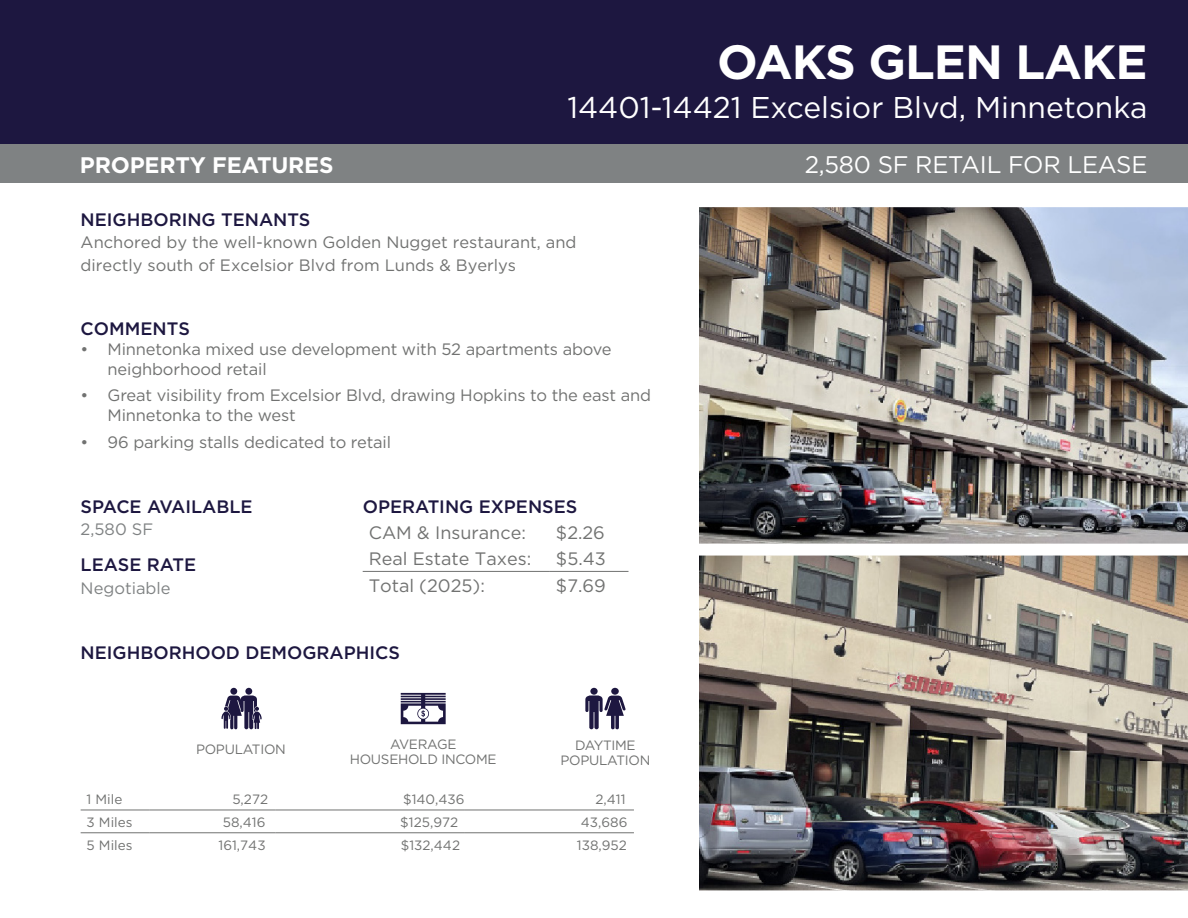
<style>
.page{position:relative;width:1188px;height:918px;background:#fff}
.page>*{position:absolute;margin:0;border:0;box-sizing:border-box;transform-origin:0 0}
.t1{font:700 48px "Gotham";letter-spacing:-.02em;color:#fff}
.t2{font:30px "Gotham";color:#fff}
.t3{font:24px "Gotham";letter-spacing:-.01em;color:#fff}
.t4{font:700 22.5px "Gotham";letter-spacing:-.01em;color:#fff}
.t5{font:500 18px "Gotham";color:#1d1740}
.t6{font:18px "Gotham";color:#717271}
.t7{font:16.5px/19.8px "Gotham";letter-spacing:-.01em;color:#717271}
.t8{font:16.5px "Gotham";color:#7f8283}
.t9{font:13.5px/15px "Gotham";letter-spacing:-.02em;color:#717271;text-align:center}
</style>
<div class="page">
<img style="left:699px;top:208px;width:489px;height:335px">
<img style="left:699px;top:555px;width:489px;height:336px">
<div style="left:0;top:0;width:1188px;height:183px;background:#1d1740"></div>
<div style="left:0;top:144px;width:1188px;height:39px;background:#7f8283"></div>
<hr style="left:363px;top:571px;width:187px;height:1px;background:#717271">
<hr style="left:550px;top:571px;width:79px;height:1px;background:#717271">
<div style="left:230px;top:688px;width:7px;height:7px;background:#1d1740;border-radius:50%"></div>
<div style="left:245px;top:688px;width:7px;height:7px;background:#1d1740;border-radius:50%"></div>
<svg style="left:221px;top:695px;width:41px;height:34px"></svg>
<svg style="left:401px;top:693px;width:45px;height:31px"></svg>
<div style="left:590px;top:688px;width:8px;height:7px;background:#1d1740;border-radius:50%"></div>
<div style="left:611px;top:688px;width:8px;height:7px;background:#1d1740;border-radius:50%"></div>
<svg style="left:585px;top:695px;width:41px;height:34px"></svg>
<hr style="left:81px;top:810px;width:68px;height:1px;background:#717271">
<hr style="left:149px;top:810px;width:127px;height:1px;background:#717271">
<hr style="left:276px;top:810px;width:188px;height:1px;background:#717271">
<hr style="left:464px;top:810px;width:170px;height:1px;background:#717271">
<hr style="left:81px;top:832px;width:68px;height:1px;background:#717271">
<hr style="left:149px;top:832px;width:127px;height:1px;background:#717271">
<hr style="left:276px;top:832px;width:188px;height:1px;background:#717271">
<hr style="left:464px;top:832px;width:170px;height:1px;background:#717271">
<h1 class="t1" style="left:717px;top:31px;width:432px">OAKS GLEN LAKE</h1>
<h2 class="t2" style="left:567px;top:88px;width:582px">14401-14421 Excelsior Blvd, Minnetonka</h2>
<p class="t4" style="left:80px;top:150px;width:255px">PROPERTY FEATURES</p>
<h3 class="t3" style="left:805px;top:149px;width:344px">2,580 SF RETAIL FOR LEASE</h3>
<p class="t5" style="left:81px;top:207px;width:231px">NEIGHBORING TENANTS</p>
<p class="t7" style="left:81px;top:231px;width:497px;line-height:22px">Anchored by the well-known Golden Nugget restaurant, and directly south of Excelsior Blvd from Lunds &amp; Byerlys</p>
<p class="t5" style="left:81px;top:317px;width:111px">COMMENTS</p>
<p class="t7" style="left:108px;top:339px;width:506px;text-indent:-27px">• Minnetonka mixed use development with 52 apartments above neighborhood retail</p>
<p class="t7" style="left:108px;top:385px;width:545px;text-indent:-27px">• Great visibility from Excelsior Blvd, drawing Hopkins to the east and<br>Minnetonka to the west</p>
<p class="t7" style="left:81px;top:432px;width:312px">• 96 parking stalls dedicated to retail</p>
<p class="t5" style="left:81px;top:494px;width:174px">SPACE AVAILABLE</p>
<p class="t8" style="left:81px;top:519px;width:74px">2,580 SF</p>
<p class="t5" style="left:81px;top:553px;width:117px">LEASE RATE</p>
<p class="t8" style="left:81px;top:577px;width:92px">Negotiable</p>
<p class="t5" style="left:363px;top:494px;width:216px">OPERATING EXPENSES</p>
<p class="t6" style="left:369px;top:521px;width:159px">CAM &amp; Insurance:</p>
<p class="t6" style="left:556px;top:521px;width:51px">$2.26</p>
<p class="t6" style="left:369px;top:548px;width:164px">Real Estate Taxes:</p>
<p class="t6" style="left:556px;top:548px;width:51px">$5.43</p>
<p class="t6" style="left:369px;top:574px;width:118px">Total (2025):</p>
<p class="t6" style="left:556px;top:574px;width:51px">$7.69</p>
<p class="t5" style="left:81px;top:641px;width:321px">NEIGHBORHOOD DEMOGRAPHICS</p>
<p class="t9" style="left:196px;top:742px;width:91px">POPULATION</p>
<p class="t9" style="left:350px;top:736px;width:148px">AVERAGE<br>HOUSEHOLD INCOME</p>
<p class="t9" style="left:561px;top:737px;width:91px">DAYTIME<br>POPULATION</p>
<p class="t9" style="left:87px;top:791px;width:37px">1 Mile</p>
<p class="t9" style="left:232px;top:791px;width:37px">5,272</p>
<p class="t9" style="left:403px;top:791px;width:63px">$140,436</p>
<p class="t9" style="left:595px;top:791px;width:32px">2,411</p>
<p class="t9" style="left:87px;top:814px;width:47px">3 Miles</p>
<p class="t9" style="left:223px;top:814px;width:44px">58,416</p>
<p class="t9" style="left:400px;top:814px;width:59px">$125,972</p>
<p class="t9" style="left:581px;top:814px;width:48px">43,686</p>
<p class="t9" style="left:87px;top:837px;width:47px">5 Miles</p>
<p class="t9" style="left:219px;top:837px;width:49px">161,743</p>
<p class="t9" style="left:401px;top:837px;width:61px">$132,442</p>
<p class="t9" style="left:577px;top:837px;width:52px">138,952</p>
</div>
